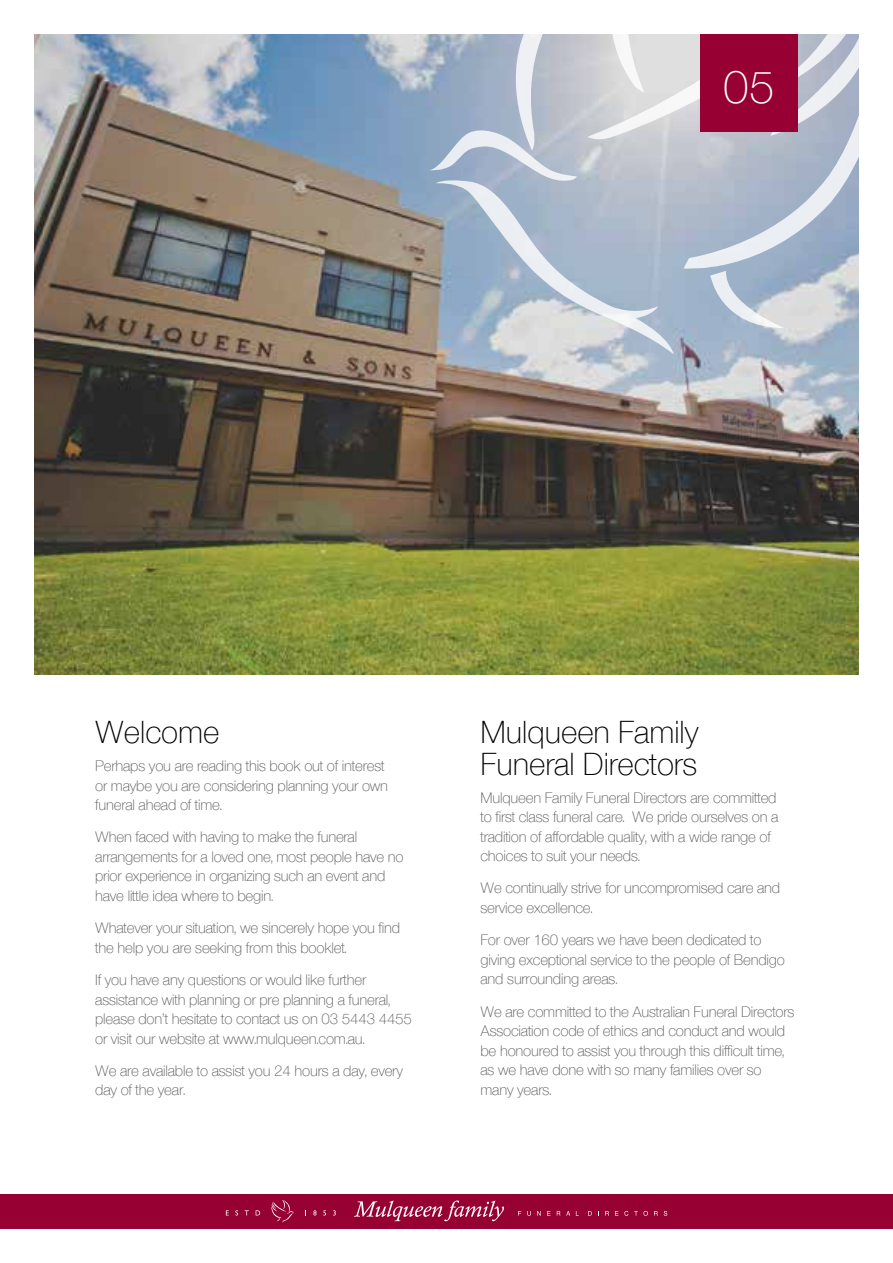
<style>
.page{position:relative;width:893px;height:1263px;background:#fff}
.page>*{position:absolute;margin:0;border:0;box-sizing:border-box;transform-origin:0 0}
.t1{font:48px "Nimbus San Nov D Ligh";color:#fff}
.t2{font:33px/31.5px "Nimbus San Nov D Ligh";color:#000}
.t3{font:15.75px/19.5px "Nimbus San Nov D Ligh";letter-spacing:-.01em;color:#58595b}
</style>
<div class="page">
<div style="left:0;top:1195px;width:893px;height:34px;background:#960032"></div>
<svg style="left:354px;top:1200px;width:150px;height:21px"></svg>
<svg style="left:527px;top:1211px;width:4px;height:5px"></svg>
<svg style="left:537px;top:1211px;width:4px;height:5px"></svg>
<svg style="left:557px;top:1211px;width:3px;height:5px"></svg>
<svg style="left:566px;top:1211px;width:4px;height:5px"></svg>
<svg style="left:588px;top:1211px;width:4px;height:5px"></svg>
<svg style="left:605px;top:1211px;width:4px;height:5px"></svg>
<svg style="left:624px;top:1211px;width:4px;height:5px"></svg>
<svg style="left:634px;top:1211px;width:14px;height:5px"></svg>
<svg style="left:654px;top:1211px;width:4px;height:5px"></svg>
<svg style="left:664px;top:1211px;width:3px;height:5px"></svg>
<svg style="left:271px;top:1200px;width:23px;height:22px"></svg>
<svg style="left:226px;top:1210px;width:3px;height:5px"></svg>
<svg style="left:235px;top:1210px;width:3px;height:5px"></svg>
<svg style="left:245px;top:1210px;width:4px;height:5px"></svg>
<svg style="left:256px;top:1210px;width:4px;height:5px"></svg>
<svg style="left:313px;top:1210px;width:4px;height:5px"></svg>
<svg style="left:323px;top:1210px;width:3px;height:5px"></svg>
<svg style="left:333px;top:1210px;width:3px;height:5px"></svg>
<img style="left:34px;top:34px;width:825px;height:641px">
<svg style="left:429px;top:34px;width:430px;height:320px"></svg>
<div style="left:700px;top:34px;width:98px;height:98px;background:#960032"></div>
<h1 class="t1" style="left:723px;top:60px;width:53px">05</h1>
<h2 class="t2" style="left:95px;top:717px;width:126px">Welcome</h2>
<p class="t3" style="left:95px;top:756px;width:294px">Perhaps you are reading this book out of interest or maybe you are considering planning your own funeral ahead of time.</p>
<p class="t3" style="left:95px;top:828px;width:310px">When faced with having to make the funeral arrangements for a loved one, most people have no prior experience in organizing such an event and have little idea where to begin.</p>
<p class="t3" style="left:95px;top:918px;width:306px">Whatever your situation, we sincerely hope you find the help you are seeking from this booklet.</p>
<p class="t3" style="left:95px;top:970px;width:318px">If you have any questions or would like further assistance with planning or pre planning a funeral, please don’t hesitate to contact us on 03 5443 4455 or visit our website at www.mulqueen.com.au.</p>
<p class="t3" style="left:95px;top:1061px;width:309px">We are available to assist you 24 hours a day, every day of the year.</p>
<h2 class="t2" style="left:480px;top:717px;width:219px">Mulqueen Family<br>Funeral Directors</h2>
<p class="t3" style="left:480px;top:788px;width:300px">Mulqueen Family Funeral Directors are committed to first class funeral care. We pride ourselves on a tradition of affordable quality, with a wide range of choices to suit your needs.</p>
<p class="t3" style="left:480px;top:879px;width:301px">We continually strive for uncompromised care and service excellence.</p>
<p class="t3" style="left:480px;top:930px;width:306px">For over 160 years we have been dedicated to giving exceptional service to the people of Bendigo and surrounding areas.</p>
<p class="t3" style="left:480px;top:1002px;width:315px">We are committed to the Australian Funeral Directors Association code of ethics and conduct and would be honoured to assist you through this difficult time, as we have done with so many families over so many years.</p>
</div>
